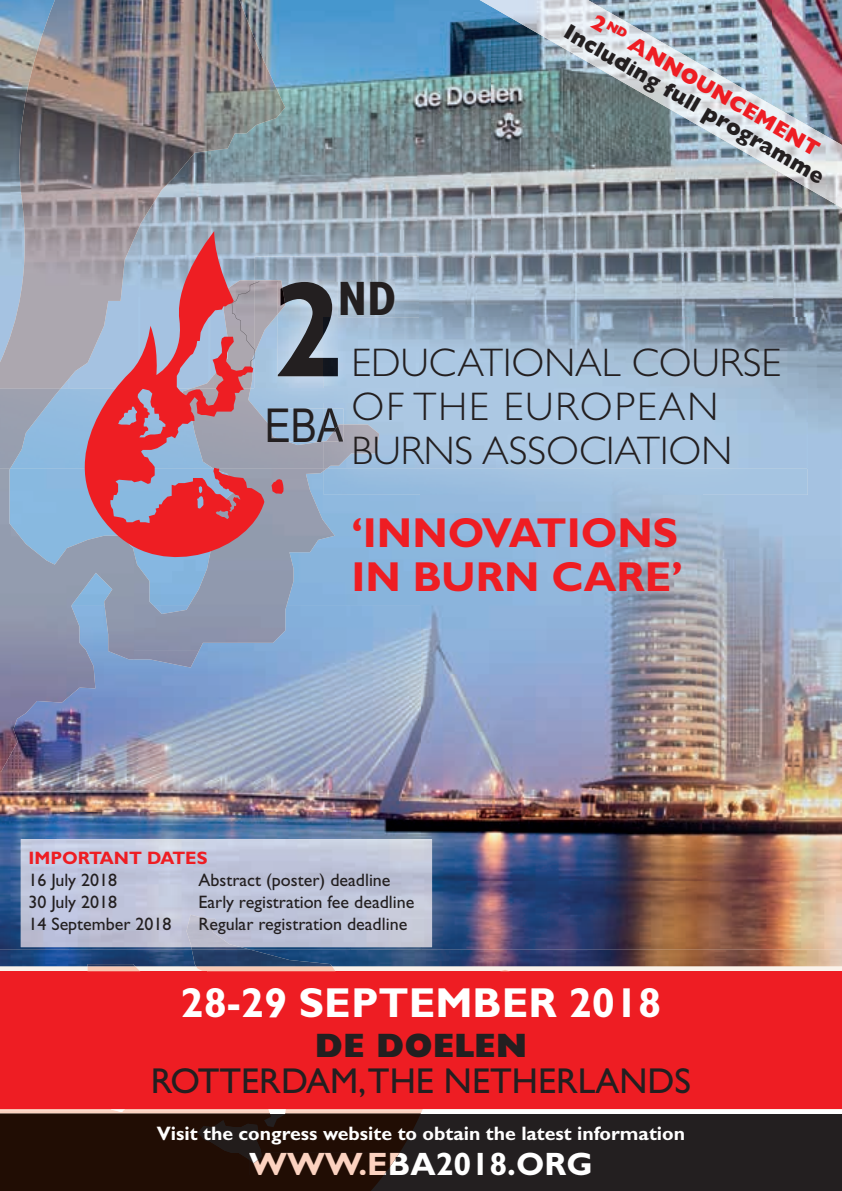
<style>
.page{position:relative;width:842px;height:1191px;background:#fff}
.page>*{position:absolute;margin:0;border:0;box-sizing:border-box;transform-origin:0 0}
.t1{font:700 condensed 136.2px "Gill Sans Std";color:#231f20}
.t2{font:700 condensed 48.4px "Gill Sans Std";color:#231f20}
.t3{font:46.6px "Arial";color:#231f20;scale:.84 1}
.t4{font:700 42px/44px "Gill Sans Std";color:#ee1d23}
.t5{font:700 42px "Gill Sans Std";color:#fff}
.t6{font:300 40px/44px "Gill Sans";color:#231f20}
.t7{font:36px "Gill Sans Std";color:#231f20}
.t8{font:800 34px "Gill Sans Std";color:#231f20}
.t9{font:700 32.4px "Gill Sans Std";color:#fff}
.t10{font:800 21.6px/22px "Gill Sans Std";color:#231f20;text-align:center}
.t11{font:700 19.4px "Gill Sans Std";color:#fff}
.t12{font:18px "Gill Sans Std";color:#231f20}
.t13{font:700 18px "Gill Sans Std";color:#ee1d23}
.s1{color:#ee1d23}
</style>
<div class="page">
<div style="left:0;top:1110px;width:842px;height:81px;background:#231f20"></div>
<img style="left:0;top:949px;width:842px;height:17px">
<img style="left:421px;top:495px;width:281px;height:386px">
<img style="left:702px;top:468px;width:140px;height:413px">
<img style="left:70px;top:605px;width:351px;height:344px">
<img style="left:0;top:698px;width:70px;height:251px">
<img style="left:421px;top:881px;width:421px;height:68px">
<img style="left:0;top:0;width:14px;height:194px">
<img style="left:211px;top:0;width:561px;height:259px">
<img style="left:772px;top:208px;width:70px;height:180px">
<img style="left:143px;top:195px;width:68px;height:36px">
<img style="left:419px;top:259px;width:353px;height:58px">
<hr style="left:0;top:1110px;width:842px;height:3px;background:#fff">
<img style="left:264px;top:256px;width:155px;height:132px">
<img style="left:278px;top:282px;width:60px;height:94px">
<img style="left:341px;top:282px;width:53px;height:33px">
<div style="left:0;top:971px;width:842px;height:138px;background:#ee1d23"></div>
<img style="left:0;top:468px;width:67px;height:304px">
<img style="left:134px;top:468px;width:201px;height:183px">
<img style="left:67px;top:536px;width:67px;height:162px">
<img style="left:134px;top:650px;width:65px;height:17px">
<img style="left:14px;top:0;width:271px;height:195px">
<img style="left:0;top:194px;width:143px;height:194px">
<img style="left:142px;top:194px;width:17px;height:27px">
<img style="left:0;top:388px;width:324px;height:80px">
<svg style="left:196px;top:966px;width:140px;height:5px"></svg>
<img style="left:192px;top:949px;width:140px;height:17px">
<img style="left:191px;top:947px;width:60px;height:2px">
<svg style="left:88px;top:966px;width:52px;height:5px"></svg>
<img style="left:88px;top:964px;width:47px;height:2px">
<img style="left:264px;top:280px;width:17px;height:73px">
<img style="left:278px;top:282px;width:7px;height:32px">
<img style="left:268px;top:423px;width:56px;height:18px">
<svg style="left:468px;top:969px;width:58px;height:3px"></svg>
<svg style="left:0;top:1109px;width:423px;height:82px"></svg>
<svg style="left:272px;top:479px;width:11px;height:15px"></svg>
<svg style="left:68px;top:231px;width:196px;height:330px"></svg>
<img style="left:324px;top:317px;width:484px;height:178px">
<img style="left:324px;top:317px;width:14px;height:59px">
<img style="left:324px;top:424px;width:55px;height:44px">
<img style="left:324px;top:408px;width:19px;height:16px">
<img style="left:324px;top:424px;width:19px;height:17px">
<img style="left:480px;top:0;width:362px;height:208px">
<img style="left:21px;top:839px;width:411px;height:108px">
<img style="left:186px;top:914px;width:55px;height:33px">
<p class="t10" style="left:582px;top:2px;width:298px;rotate:30deg"><span class="s1">2</span><sup>ND</sup> <span class="s1">ANNOUNCEMENT<br></span>Including full programme</p>
<h1 class="t1" style="left:275px;top:249px;width:72px">2</h1>
<h2 class="t2" style="left:337px;top:270px;width:61px">ND</h2>
<h3 class="t6" style="left:352px;top:340px;width:431px">EDUCATIONAL COURSE<br>OF THE EUROPEAN<br>BURNS ASSOCIATION</h3>
<h3 class="t3" style="left:265px;top:395px;width:95px">EBA</h3>
<h3 class="t4" style="left:352px;top:510px;width:333px">‘INNOVATIONS<br>IN BURN CARE’</h3>
<p class="t13" style="left:28px;top:847px;width:181px">IMPORTANT DATES</p>
<p class="t12" style="left:28px;top:870px;width:90px">16 July 2018</p>
<p class="t12" style="left:198px;top:870px;width:194px">Abstract (poster) deadline</p>
<p class="t12" style="left:28px;top:892px;width:90px">30 July 2018</p>
<p class="t12" style="left:198px;top:892px;width:217px">Early registration fee deadline</p>
<p class="t12" style="left:28px;top:914px;width:145px">14 September 2018</p>
<p class="t12" style="left:198px;top:914px;width:210px">Regular registration deadline</p>
<h3 class="t5" style="left:181px;top:977px;width:482px">28-29 SEPTEMBER 2018</h3>
<h3 class="t8" style="left:315px;top:1025px;width:214px">DE DOELEN</h3>
<h3 class="t7" style="left:151px;top:1059px;width:542px">ROTTERDAM,THE NETHERLANDS</h3>
<p class="t11" style="left:157px;top:1122px;width:530px">Visit the congress website to obtain the latest information</p>
<h3 class="t9" style="left:249px;top:1144px;width:345px">WWW.EBA2018.ORG</h3>
</div>
